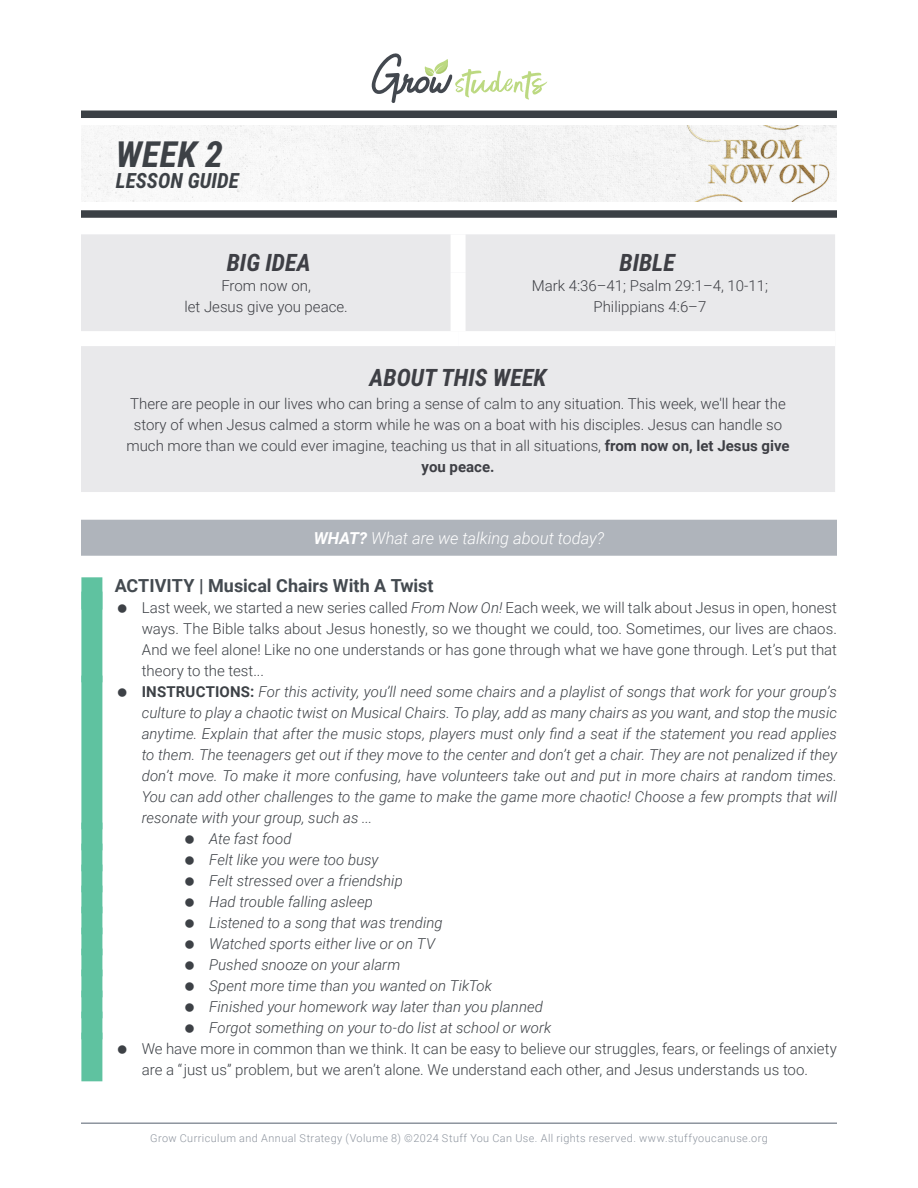
<style>
.page{position:relative;width:918px;height:1188px;background:#fff}
.page>*{position:absolute;margin:0;border:0;box-sizing:border-box;transform-origin:0 0}
.t1{font:italic 700 36px "Roboto Condensed";color:#3d4146}
.t2{font:italic 700 24px "Roboto Condensed";color:#3e3f45}
.t3{font:italic 700 21px "Roboto Condensed";color:#3d4146}
.N-Lesson-Activity-H1{font:700 18px "Roboto";color:#444a50}
.N-Static-What_-GrayBar{font:italic 300 16.5px "Roboto";letter-spacing:-.005em;color:#fff}
.t4{font:italic 300 15px/21px "Roboto";color:#3d4146;text-align:justify}
.t5{font:300 15px/21px "Roboto";color:#3d4146;text-align:justify}
.t6{font:300 15px/21px "Roboto";color:#3e3f45;text-align:center}
.t7{font:300 10.8px "Roboto";letter-spacing:.04em;color:#8d949e}
.s1{font-weight:700}
.s2{font-style:italic}
.s3{font-weight:700;font-style:normal}
</style>
<div class="page">
<div style="left:81px;top:234px;width:754px;height:258px;background:#e9e9eb"></div>
<div style="left:81px;top:331px;width:377px;height:15px;background:#fff"></div>
<div style="left:458px;top:331px;width:377px;height:15px;background:#fff"></div>
<div style="left:451px;top:234px;width:15px;height:39px;background:#fff"></div>
<div style="left:451px;top:273px;width:15px;height:58px;background:#fff"></div>
<svg style="left:371px;top:53px;width:176px;height:50px"></svg>
<div style="left:81px;top:111px;width:756px;height:7px;background:#3b4045"></div>
<img style="left:81px;top:126px;width:756px;height:76px">
<div style="left:81px;top:210px;width:756px;height:8px;background:#3b4045"></div>
<hr style="left:81px;top:1122px;width:756px;height:2px;background:#8d949e">
<div style="left:81px;top:520px;width:756px;height:36px;background:#afb4bb"></div>
<div style="left:81px;top:577px;width:21px;height:33px;background:#5fc2a0"></div>
<div style="left:81px;top:592px;width:21px;height:90px;background:#5fc2a0"></div>
<div style="left:81px;top:676px;width:21px;height:153px;background:#5fc2a0"></div>
<div style="left:81px;top:823px;width:21px;height:27px;background:#5fc2a0"></div>
<div style="left:81px;top:844px;width:21px;height:27px;background:#5fc2a0"></div>
<div style="left:81px;top:865px;width:21px;height:27px;background:#5fc2a0"></div>
<div style="left:81px;top:886px;width:21px;height:27px;background:#5fc2a0"></div>
<div style="left:81px;top:907px;width:21px;height:27px;background:#5fc2a0"></div>
<div style="left:81px;top:928px;width:21px;height:27px;background:#5fc2a0"></div>
<div style="left:81px;top:949px;width:21px;height:27px;background:#5fc2a0"></div>
<div style="left:81px;top:970px;width:21px;height:27px;background:#5fc2a0"></div>
<div style="left:81px;top:991px;width:21px;height:27px;background:#5fc2a0"></div>
<div style="left:81px;top:1012px;width:21px;height:27px;background:#5fc2a0"></div>
<div style="left:81px;top:1033px;width:21px;height:48px;background:#5fc2a0"></div>
<p class="t1" style="left:116px;top:129px;width:109px">WEEK 2</p>
<p class="t3" style="left:116px;top:165px;width:125px">LESSON GUIDE</p>
<h2 class="t2" style="left:227px;top:246px;width:86px">BIG IDEA</h2>
<h2 class="t2" style="left:620px;top:246px;width:57px">BIBLE</h2>
<p class="t6" style="left:184px;top:274px;width:165px">From now on,<br>let Jesus give you peace.</p>
<p class="t6" style="left:532px;top:274px;width:238px">Mark 4:36–41; Psalm 29:1–4, 10-11;<br>Philippians 4:6–7</p>
<h2 class="t2" style="left:370px;top:360px;width:179px">ABOUT THIS WEEK</h2>
<p class="t6" style="left:126px;top:392px;width:665px">There are people in our lives who can bring a sense of calm to any situation. This week, we'll hear the story of when Jesus calmed a storm while he was on a boat with his disciples. Jesus can handle so much more than we could ever imagine, teaching us that in all situations, <span class="s1">from now on, let Jesus give you peace.</span></p>
<p class="N-Static-What_-GrayBar" style="left:314px;top:526px;width:292px"><span class="s1">WHAT?</span> What are we talking about today?</p>
<p class="N-Lesson-Activity-H1" style="left:115px;top:573px;width:320px">ACTIVITY | Musical Chairs With A Twist</p>
<p class="t5" style="left:142px;top:596px;width:697px">Last week, we started a new series called <span class="s2">From Now On!</span> Each week, we will talk about Jesus in open, honest ways. The Bible talks about Jesus honestly, so we thought we could, too. Sometimes, our lives are chaos.<br>And we feel alone! Like no one understands or has gone through what we have gone through. Let’s put that theory to the test...</p>
<p class="t4" style="left:142px;top:680px;width:697px"><span class="s3">INSTRUCTIONS:</span> For this activity, you’ll need some chairs and a playlist of songs that work for your group’s culture to play a chaotic twist on Musical Chairs. To play, add as many chairs as you want, and stop the music anytime. Explain that after the music stops, players must only find a seat if the statement you read applies to them. The teenagers get out if they move to the center and don’t get a chair. They are not penalized if they don’t move. To make it more confusing, have volunteers take out and put in more chairs at random times.<br>You can add other challenges to the game to make the game more chaotic! Choose a few prompts that will resonate with your group, such as ...</p>
<p class="t4" style="left:209px;top:827px;width:84px">Ate fast food</p>
<p class="t4" style="left:209px;top:848px;width:171px">Felt like you were too busy</p>
<p class="t4" style="left:209px;top:869px;width:195px">Felt stressed over a friendship</p>
<p class="t4" style="left:209px;top:890px;width:165px">Had trouble falling asleep</p>
<p class="t4" style="left:209px;top:911px;width:235px">Listened to a song that was trending</p>
<p class="t4" style="left:209px;top:932px;width:227px">Watched sports either live or on TV</p>
<p class="t4" style="left:209px;top:953px;width:193px">Pushed snooze on your alarm</p>
<p class="t4" style="left:209px;top:974px;width:284px">Spent more time than you wanted on TikTok</p>
<p class="t4" style="left:209px;top:995px;width:335px">Finished your homework way later than you planned</p>
<p class="t4" style="left:209px;top:1016px;width:344px">Forgot something on your to-do list at school or work</p>
<p class="t5" style="left:142px;top:1037px;width:697px">We have more in common than we think. It can be easy to believe our struggles, fears, or feelings of anxiety are a “just us” problem, but we aren’t alone. We understand each other, and Jesus understands us too.</p>
<p class="t7" style="left:150px;top:1131px;width:619px">Grow Curriculum and Annual Strategy (Volume 8) ©2024 Stuff You Can Use. All rights reserved. www.stuffyoucanuse.org</p>
</div>
